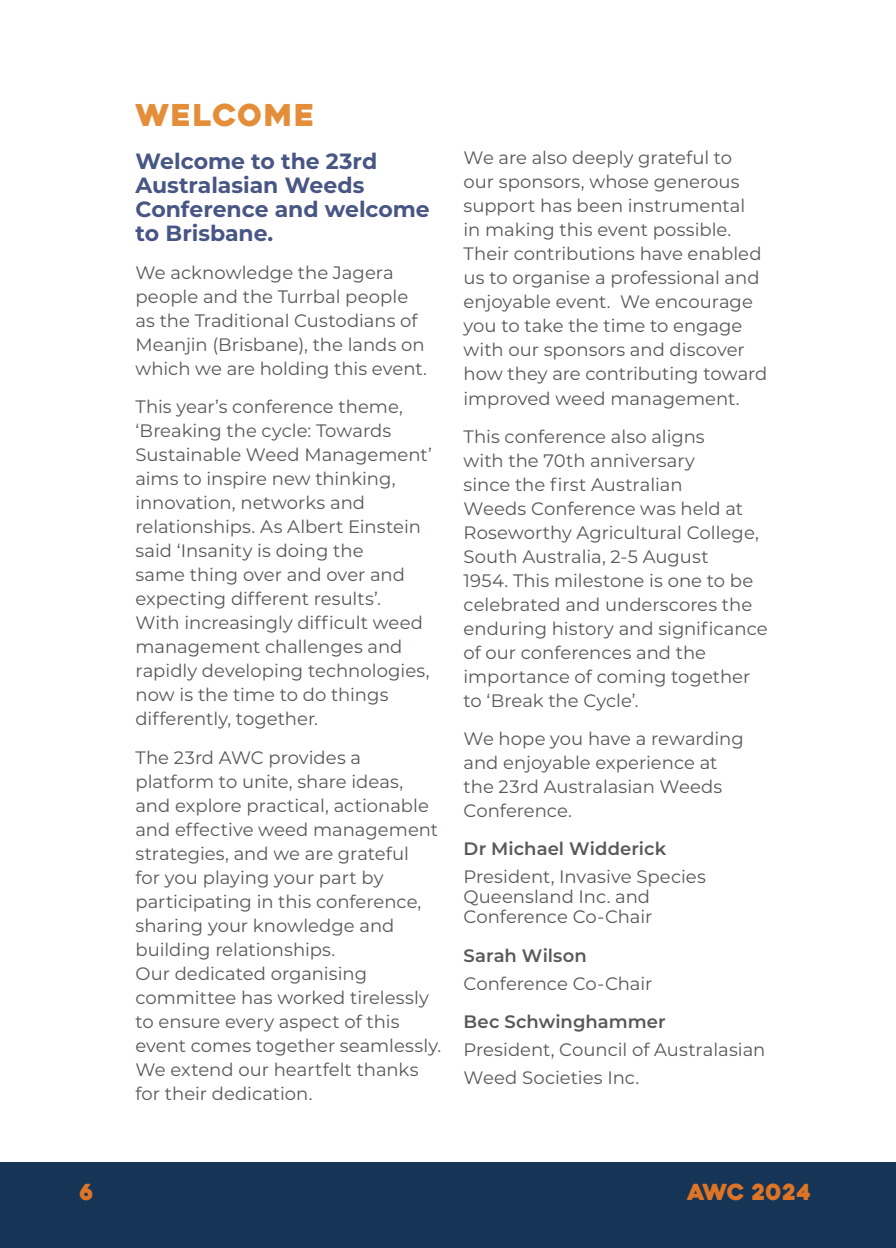
<style>
.page{position:relative;width:896px;height:1248px;background:#fff}
.page>*{position:absolute;margin:0;border:0;box-sizing:border-box;transform-origin:0 0}
.t1{font:30px "Heavitas";letter-spacing:.045em;color:#e58e39}
.t2{font:700 22px/24px "Montserrat";letter-spacing:-.005em;color:#475684}
.t3{font:22px "Heavitas";color:#de7425}
.t4{font:18px/24px "Montserrat";color:#57585a}
.t5{font:600 18px "Montserrat";letter-spacing:.005em;color:#57585a}
</style>
<div class="page">
<div style="left:0;top:1162px;width:896px;height:85px;background:#163556"></div>
<h1 class="t1" style="left:135px;top:101px;width:181px">WELCOME</h1>
<p class="t2" style="left:135px;top:150px;width:296px">Welcome to the 23rd<br>Australasian Weeds<br>Conference and welcome to Brisbane.</p>
<p class="t4" style="left:135px;top:261px;width:293px">We acknowledge the Jagera people and the Turrbal people as the Traditional Custodians of<br>Meanjin (Brisbane), the lands on which we are holding this event.</p>
<p class="t4" style="left:135px;top:395px;width:298px">This year’s conference theme, ‘Breaking the cycle: Towards<br>Sustainable Weed Management’ aims to inspire new thinking, innovation, networks and relationships. As Albert Einstein said ‘Insanity is doing the<br>same thing over and over and expecting different results’.<br>With increasingly difficult weed management challenges and rapidly developing technologies, now is the time to do things differently, together.</p>
<p class="t4" style="left:135px;top:745px;width:307px">The 23rd AWC provides a platform to unite, share ideas, and explore practical, actionable and effective weed management strategies, and we are grateful<br>for you playing your part by participating in this conference, sharing your knowledge and building relationships.<br>Our dedicated organising committee has worked tirelessly to ensure every aspect of this event comes together seamlessly.<br>We extend our heartfelt thanks for their dedication.</p>
<p class="t4" style="left:463px;top:146px;width:305px">We are also deeply grateful to<br>our sponsors, whose generous support has been instrumental<br>in making this event possible.<br>Their contributions have enabled us to organise a professional and enjoyable event. We encourage you to take the time to engage with our sponsors and discover how they are contributing toward improved weed management.</p>
<p class="t4" style="left:463px;top:425px;width:306px">This conference also aligns<br>with the 70th anniversary<br>since the first Australian<br>Weeds Conference was held at<br>Roseworthy Agricultural College,<br>South Australia, 2-5 August<br>1954. This milestone is one to be celebrated and underscores the enduring history and significance of our conferences and the importance of coming together to ‘Break the Cycle’.</p>
<p class="t4" style="left:463px;top:727px;width:282px">We hope you have a rewarding and enjoyable experience at the 23rd Australasian Weeds<br>Conference.</p>
<p class="t5" style="left:463px;top:841px;width:204px">Dr Michael Widderick</p>
<p class="t4" style="left:463px;top:867px;width:244px;line-height:20px">President, Invasive Species<br>Queensland Inc. and<br>Conference Co-Chair</p>
<p class="t5" style="left:463px;top:947px;width:125px">Sarah Wilson</p>
<p class="t4" style="left:463px;top:971px;width:190px">Conference Co-Chair</p>
<p class="t5" style="left:463px;top:1013px;width:204px">Bec Schwinghammer</p>
<p class="t4" style="left:463px;top:1035px;width:303px;line-height:28px">President, Council of Australasian<br>Weed Societies Inc.</p>
<p class="t3" style="left:79px;top:1180px;width:16px">6</p>
<p class="t3" style="left:687px;top:1178px;width:125px">AWC 2024</p>
</div>
